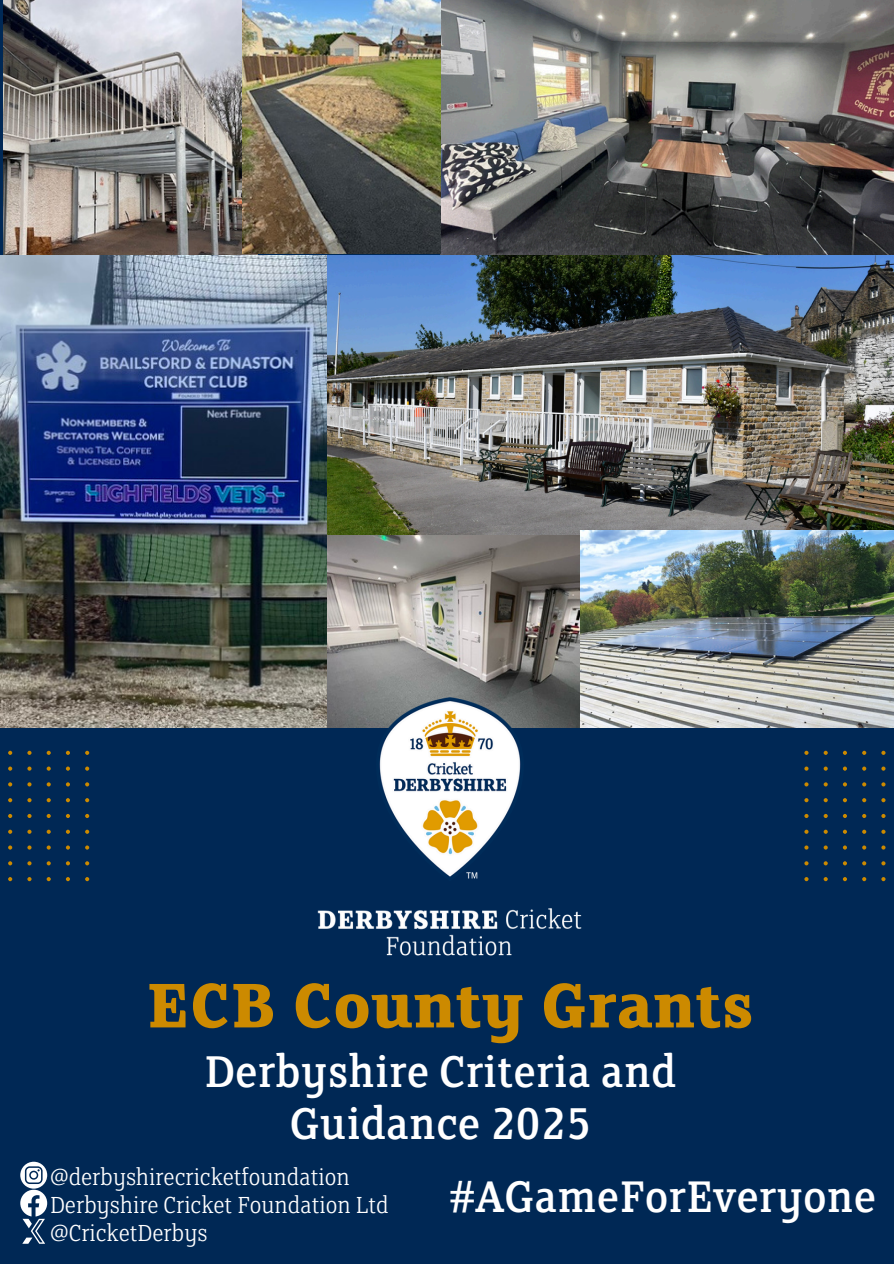
<style>
.page{position:relative;width:894px;height:1264px;background:#fff}
.page>*{position:absolute;margin:0;border:0;box-sizing:border-box;transform-origin:0 0}
.t1{font:700 70.5px "FS Clerkenwell";color:#cc8a00}
.t2{font:49.8px/51.8px "FS Clerkenwell";color:#fff;text-align:center}
.t3{font:49.5px "FS Clerkenwell";color:#fff}
.t4{font:300 26.1px "FS Clerkenwell";color:#fff}
</style>
<div class="page">
<div style="left:0;top:0;width:893px;height:1263px;background:#002855"></div>
<svg style="left:881px;top:877px;width:4px;height:4px"></svg>
<svg style="left:862px;top:877px;width:4px;height:4px"></svg>
<svg style="left:842px;top:877px;width:4px;height:4px"></svg>
<svg style="left:823px;top:877px;width:4px;height:4px"></svg>
<svg style="left:804px;top:877px;width:4px;height:4px"></svg>
<svg style="left:881px;top:861px;width:4px;height:4px"></svg>
<svg style="left:862px;top:861px;width:4px;height:4px"></svg>
<svg style="left:842px;top:861px;width:4px;height:4px"></svg>
<svg style="left:823px;top:861px;width:4px;height:4px"></svg>
<svg style="left:804px;top:861px;width:4px;height:4px"></svg>
<svg style="left:881px;top:845px;width:4px;height:4px"></svg>
<svg style="left:862px;top:845px;width:4px;height:4px"></svg>
<svg style="left:842px;top:845px;width:4px;height:4px"></svg>
<svg style="left:823px;top:845px;width:4px;height:4px"></svg>
<svg style="left:804px;top:845px;width:4px;height:4px"></svg>
<svg style="left:881px;top:829px;width:4px;height:4px"></svg>
<svg style="left:862px;top:829px;width:4px;height:4px"></svg>
<svg style="left:842px;top:829px;width:4px;height:4px"></svg>
<svg style="left:823px;top:829px;width:4px;height:4px"></svg>
<svg style="left:804px;top:829px;width:4px;height:4px"></svg>
<svg style="left:881px;top:814px;width:4px;height:4px"></svg>
<svg style="left:862px;top:814px;width:4px;height:4px"></svg>
<svg style="left:842px;top:814px;width:4px;height:4px"></svg>
<svg style="left:823px;top:814px;width:4px;height:4px"></svg>
<svg style="left:804px;top:814px;width:4px;height:4px"></svg>
<svg style="left:881px;top:798px;width:4px;height:4px"></svg>
<svg style="left:862px;top:798px;width:4px;height:4px"></svg>
<svg style="left:842px;top:798px;width:4px;height:4px"></svg>
<svg style="left:823px;top:798px;width:4px;height:4px"></svg>
<svg style="left:804px;top:798px;width:4px;height:4px"></svg>
<svg style="left:881px;top:782px;width:4px;height:4px"></svg>
<svg style="left:862px;top:782px;width:4px;height:4px"></svg>
<svg style="left:842px;top:782px;width:4px;height:4px"></svg>
<svg style="left:823px;top:782px;width:4px;height:4px"></svg>
<svg style="left:804px;top:782px;width:4px;height:4px"></svg>
<svg style="left:881px;top:766px;width:4px;height:4px"></svg>
<svg style="left:862px;top:766px;width:4px;height:4px"></svg>
<svg style="left:842px;top:766px;width:4px;height:4px"></svg>
<svg style="left:823px;top:766px;width:4px;height:4px"></svg>
<svg style="left:804px;top:766px;width:4px;height:4px"></svg>
<svg style="left:881px;top:750px;width:4px;height:5px"></svg>
<svg style="left:862px;top:750px;width:4px;height:5px"></svg>
<svg style="left:842px;top:750px;width:4px;height:5px"></svg>
<svg style="left:823px;top:750px;width:4px;height:5px"></svg>
<svg style="left:804px;top:750px;width:4px;height:5px"></svg>
<svg style="left:85px;top:877px;width:4px;height:4px"></svg>
<svg style="left:66px;top:877px;width:4px;height:4px"></svg>
<svg style="left:47px;top:877px;width:4px;height:4px"></svg>
<svg style="left:27px;top:877px;width:5px;height:4px"></svg>
<svg style="left:8px;top:877px;width:4px;height:4px"></svg>
<svg style="left:85px;top:861px;width:4px;height:4px"></svg>
<svg style="left:66px;top:861px;width:4px;height:4px"></svg>
<svg style="left:47px;top:861px;width:4px;height:4px"></svg>
<svg style="left:27px;top:861px;width:5px;height:4px"></svg>
<svg style="left:8px;top:861px;width:4px;height:4px"></svg>
<svg style="left:85px;top:845px;width:4px;height:4px"></svg>
<svg style="left:66px;top:845px;width:4px;height:4px"></svg>
<svg style="left:47px;top:845px;width:4px;height:4px"></svg>
<svg style="left:27px;top:845px;width:5px;height:4px"></svg>
<svg style="left:8px;top:845px;width:4px;height:4px"></svg>
<svg style="left:85px;top:829px;width:4px;height:4px"></svg>
<svg style="left:66px;top:829px;width:4px;height:4px"></svg>
<svg style="left:47px;top:829px;width:4px;height:4px"></svg>
<svg style="left:27px;top:829px;width:5px;height:4px"></svg>
<svg style="left:8px;top:829px;width:4px;height:4px"></svg>
<svg style="left:85px;top:814px;width:4px;height:4px"></svg>
<svg style="left:66px;top:814px;width:4px;height:4px"></svg>
<svg style="left:47px;top:814px;width:4px;height:4px"></svg>
<svg style="left:27px;top:814px;width:5px;height:4px"></svg>
<svg style="left:8px;top:814px;width:4px;height:4px"></svg>
<svg style="left:85px;top:798px;width:4px;height:4px"></svg>
<svg style="left:66px;top:798px;width:4px;height:4px"></svg>
<svg style="left:47px;top:798px;width:4px;height:4px"></svg>
<svg style="left:27px;top:798px;width:5px;height:4px"></svg>
<svg style="left:8px;top:798px;width:4px;height:4px"></svg>
<svg style="left:85px;top:782px;width:4px;height:4px"></svg>
<svg style="left:66px;top:782px;width:4px;height:4px"></svg>
<svg style="left:47px;top:782px;width:4px;height:4px"></svg>
<svg style="left:27px;top:782px;width:5px;height:4px"></svg>
<svg style="left:8px;top:782px;width:4px;height:4px"></svg>
<svg style="left:85px;top:766px;width:4px;height:4px"></svg>
<svg style="left:66px;top:766px;width:4px;height:4px"></svg>
<svg style="left:47px;top:766px;width:4px;height:4px"></svg>
<svg style="left:27px;top:766px;width:5px;height:4px"></svg>
<svg style="left:8px;top:766px;width:4px;height:4px"></svg>
<svg style="left:85px;top:750px;width:4px;height:5px"></svg>
<svg style="left:66px;top:750px;width:4px;height:5px"></svg>
<svg style="left:47px;top:750px;width:4px;height:5px"></svg>
<svg style="left:27px;top:750px;width:5px;height:5px"></svg>
<svg style="left:8px;top:750px;width:4px;height:5px"></svg>
<img style="left:326px;top:534px;width:254px;height:150px">
<img style="left:290px;top:684px;width:319px;height:272px">
<svg style="left:20px;top:1161px;width:27px;height:82px"></svg>
<img style="left:3px;top:0;width:255px;height:255px">
<img style="left:440px;top:0;width:453px;height:255px">
<img style="left:326px;top:255px;width:567px;height:279px">
<img style="left:0;top:255px;width:326px;height:472px">
<img style="left:242px;top:0;width:198px;height:253px">
<img style="left:580px;top:530px;width:313px;height:197px">
<p class="t1" style="left:147px;top:978px;width:607px">ECB County Grants</p>
<p class="t2" style="left:204px;top:1049px;width:474px">Derbyshire Criteria and<br>Guidance 2025</p>
<p class="t4" style="left:50px;top:1166px;width:301px">@derbyshirecricketfoundation</p>
<p class="t4" style="left:50px;top:1194px;width:340px">Derbyshire Cricket Foundation Ltd</p>
<p class="t4" style="left:50px;top:1222px;width:159px">@CricketDerbys</p>
<p class="t3" style="left:450px;top:1177px;width:428px">#AGameForEveryone</p>
</div>
